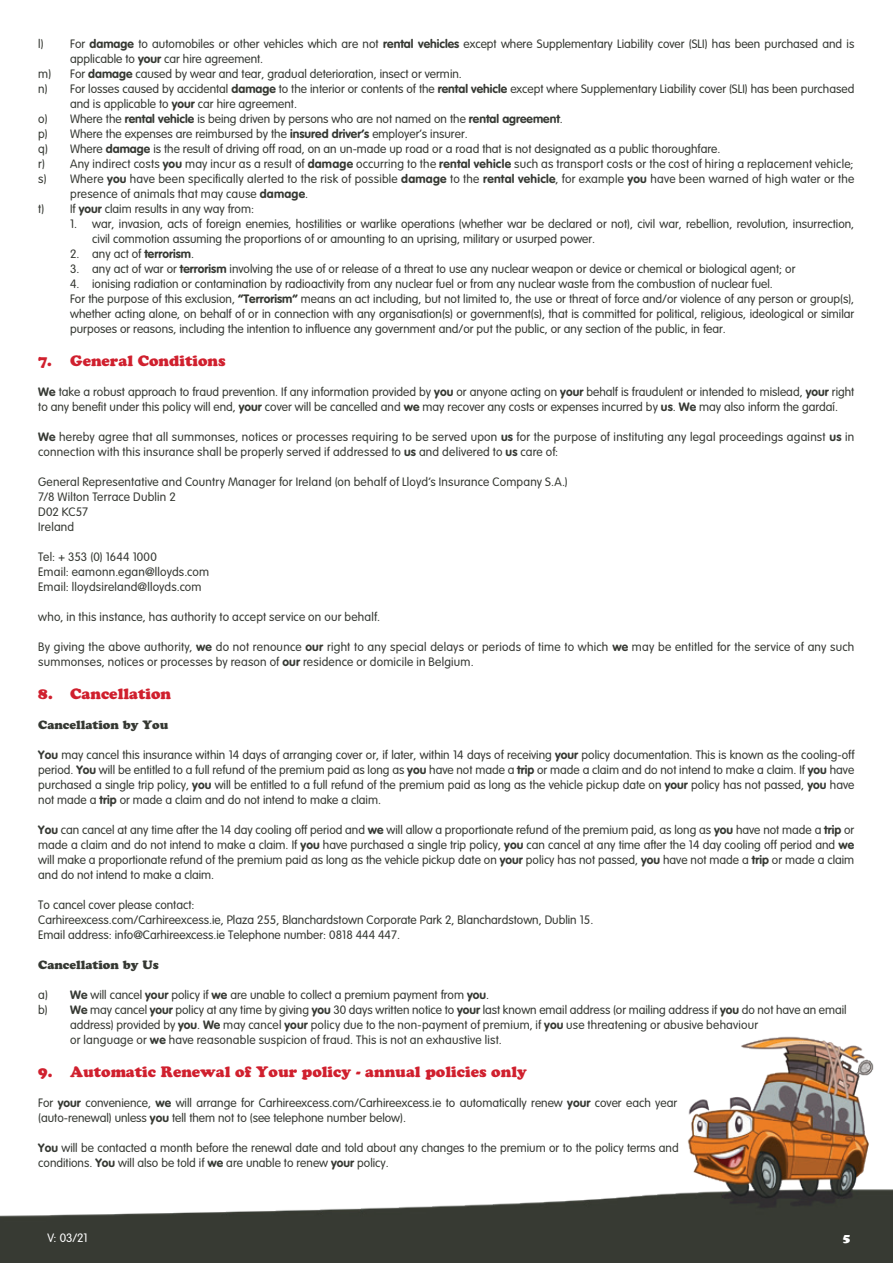
<style>
.page{position:relative;width:893px;height:1263px;background:#fff}
.page>*{position:absolute;margin:0;border:0;box-sizing:border-box;transform-origin:0 0}
.t1{font:15px "Cooper Black Std";color:#d0202e}
.t2{font:300 12px/15px "VAG Rounded Std";color:#363933}
.t3{font:300 12px/15px "VAG Rounded Std";letter-spacing:.02em;color:#363933}
.t4{font:12px "Cooper Black Std";color:#363933}
.t5{font:300 12px "VAG Rounded Std";color:#fff}
.t6{font:12px "Cooper Black Std";color:#fff}
.s1{font-weight:700}
</style>
<div class="page">
<img style="left:0;top:1036px;width:893px;height:227px">
<p class="t2" style="left:38px;top:36px;width:818px">l) For <span class="s1">damage</span> to automobiles or other vehicles which are not <span class="s1">rental vehicles</span> except where Supplementary Liability cover (SLI) has been purchased and is</p>
<p class="t2" style="left:70px;top:51px;width:195px">applicable to <span class="s1">your</span> car hire agreement.</p>
<p class="t2" style="left:38px;top:66px;width:425px">m) For <span class="s1">damage</span> caused by wear and tear, gradual deterioration, insect or vermin.</p>
<p class="t2" style="left:38px;top:81px;width:817px">n) For losses caused by accidental <span class="s1">damage</span> to the interior or contents of the <span class="s1">rental vehicle</span> except where Supplementary Liability cover (SLI) has been purchased</p>
<p class="t2" style="left:70px;top:96px;width:228px">and is applicable to <span class="s1">your</span> car hire agreement.</p>
<p class="t2" style="left:38px;top:111px;width:526px">o) Where the <span class="s1">rental vehicle</span> is being driven by persons who are not named on the <span class="s1">rental agreement</span>.</p>
<p class="t2" style="left:38px;top:126px;width:431px">p) Where the expenses are reimbursed by the <span class="s1">insured driver’s</span> employer’s insurer.</p>
<p class="t2" style="left:38px;top:141px;width:684px">q) Where <span class="s1">damage</span> is the result of driving off road, on an un-made up road or a road that is not designated as a public thoroughfare.</p>
<p class="t3" style="left:38px;top:156px;width:817px">r) Any indirect costs <span class="s1">you</span> may incur as a result of <span class="s1">damage</span> occurring to the <span class="s1">rental vehicle</span> such as transport costs or the cost of hiring a replacement vehicle;</p>
<p class="t3" style="left:38px;top:171px;width:817px">s) Where <span class="s1">you</span> have been specifically alerted to the risk of possible <span class="s1">damage</span> to the <span class="s1">rental vehicle</span>, for example <span class="s1">you</span> have been warned of high water or the</p>
<p class="t3" style="left:70px;top:186px;width:240px">presence of animals that may cause <span class="s1">damage</span>.</p>
<p class="t2" style="left:38px;top:201px;width:217px">t) If <span class="s1">your</span> claim results in any way from:</p>
<p class="t2" style="left:92px;top:216px;width:763px;text-indent:-22px">1. war, invasion, acts of foreign enemies, hostilities or warlike operations (whether war be declared or not), civil war, rebellion, revolution, insurrection, civil commotion assuming the proportions of or amounting to an uprising, military or usurped power.</p>
<p class="t2" style="left:70px;top:246px;width:125px">2. any act of <span class="s1">terrorism</span>.</p>
<p class="t2" style="left:70px;top:261px;width:727px">3. any act of war or <span class="s1">terrorism</span> involving the use of or release of a threat to use any nuclear weapon or device or chemical or biological agent; or</p>
<p class="t2" style="left:70px;top:276px;width:786px">4. ionising radiation or contamination by radioactivity from any nuclear fuel or from any nuclear waste from the combustion of nuclear fuel.<br>For the purpose of this exclusion, <span class="s1">“Terrorism”</span> means an act including, but not limited to, the use or threat of force and/or violence of any person or group(s), whether acting alone, on behalf of or in connection with any organisation(s) or government(s), that is committed for political, religious, ideological or similar purposes or reasons, including the intention to influence any government and/or put the public, or any section of the public, in fear.</p>
<p class="t1" style="left:38px;top:351px;width:189px">7. General Conditions</p>
<p class="t2" style="left:38px;top:384px;width:818px"><span class="s1">We</span> take a robust approach to fraud prevention. If any information provided by <span class="s1">you</span> or anyone acting on <span class="s1">your</span> behalf is fraudulent or intended to mislead, <span class="s1">your</span> right to any benefit under this policy will end, <span class="s1">your</span> cover will be cancelled and <span class="s1">we</span> may recover any costs or expenses incurred by <span class="s1">us</span>. <span class="s1">We</span> may also inform the gardaí.</p>
<p class="t3" style="left:38px;top:429px;width:818px"><span class="s1">We</span> hereby agree that all summonses, notices or processes requiring to be served upon <span class="s1">us</span> for the purpose of instituting any legal proceedings against <span class="s1">us</span> in connection with this insurance shall be properly served if addressed to <span class="s1">us</span> and delivered to <span class="s1">us</span> care of:</p>
<p class="t3" style="left:38px;top:474px;width:531px">General Representative and Country Manager for Ireland (on behalf of Lloyd’s Insurance Company S.A.)<br>7/8 Wilton Terrace Dublin 2<br>D02 KC57<br>Ireland</p>
<p class="t3" style="left:38px;top:549px;width:172px">Tel: + 353 (0) 1644 1000<br>Email: eamonn.egan@lloyds.com<br>Email: lloydsireland@lloyds.com</p>
<p class="t3" style="left:38px;top:609px;width:343px">who, in this instance, has authority to accept service on our behalf.</p>
<p class="t3" style="left:38px;top:639px;width:817px">By giving the above authority, <span class="s1">we</span> do not renounce <span class="s1">our</span> right to any special delays or periods of time to which <span class="s1">we</span> may be entitled for the service of any such summonses, notices or processes by reason of <span class="s1">our</span> residence or domicile in Belgium.</p>
<p class="t1" style="left:38px;top:684px;width:134px">8. Cancellation</p>
<p class="t4" style="left:38px;top:717px;width:132px">Cancellation by You</p>
<p class="t2" style="left:38px;top:747px;width:818px;text-align:justify"><span class="s1">You</span> may cancel this insurance within 14 days of arranging cover or, if later, within 14 days of receiving <span class="s1">your</span> policy documentation. This is known as the cooling-off period. <span class="s1">You</span> will be entitled to a full refund of the premium paid as long as <span class="s1">you</span> have not made a <span class="s1">trip</span> or made a claim and do not intend to make a claim. If <span class="s1">you</span> have purchased a single trip policy, <span class="s1">you</span> will be entitled to a full refund of the premium paid as long as the vehicle pickup date on <span class="s1">your</span> policy has not passed, <span class="s1">you</span> have not made a <span class="s1">trip</span> or made a claim and do not intend to make a claim.</p>
<p class="t2" style="left:38px;top:822px;width:818px;text-align:justify"><span class="s1">You</span> can cancel at any time after the 14 day cooling off period and <span class="s1">we</span> will allow a proportionate refund of the premium paid, as long as <span class="s1">you</span> have not made a <span class="s1">trip</span> or made a claim and do not intend to make a claim. If <span class="s1">you</span> have purchased a single trip policy, <span class="s1">you</span> can cancel at any time after the 14 day cooling off period and <span class="s1">we </span>will make a proportionate refund of the premium paid as long as the vehicle pickup date on <span class="s1">your</span> policy has not passed, <span class="s1">you</span> have not made a <span class="s1">trip</span> or made a claim and do not intend to make a claim.</p>
<p class="t2" style="left:38px;top:897px;width:557px">To cancel cover please contact:<br>Carhireexcess.com/Carhireexcess.ie, Plaza 255, Blanchardstown Corporate Park 2, Blanchardstown, Dublin 15.<br>Email address: info@Carhireexcess.ie Telephone number: 0818 444 447.</p>
<p class="t4" style="left:38px;top:957px;width:122px">Cancellation by Us</p>
<p class="t2" style="left:38px;top:987px;width:452px">a) <span class="s1">We</span> will cancel <span class="s1">your</span> policy if <span class="s1">we</span> are unable to collect a premium payment from <span class="s1">you</span>.</p>
<p class="t2" style="left:38px;top:1002px;width:810px">b) <span class="s1">We</span> may cancel <span class="s1">your</span> policy at any time by giving <span class="s1">you</span> 30 days written notice to <span class="s1">your</span> last known email address (or mailing address if <span class="s1">you</span> do not have an email</p>
<p class="t2" style="left:70px;top:1017px;width:690px">address) provided by <span class="s1">you</span>. <span class="s1">We</span> may cancel <span class="s1">your</span> policy due to the non-payment of premium, if <span class="s1">you</span> use threatening or abusive behaviour</p>
<p class="t3" style="left:70px;top:1032px;width:433px">or language or <span class="s1">we</span> have reasonable suspicion of fraud. This is not an exhaustive list.</p>
<p class="t1" style="left:38px;top:1062px;width:490px">9. Automatic Renewal of Your policy - annual policies only</p>
<p class="t2" style="left:38px;top:1095px;width:640px">For <span class="s1">your</span> convenience, <span class="s1">we</span> will arrange for Carhireexcess.com/Carhireexcess.ie to automatically renew <span class="s1">your</span> cover each year (auto-renewal) unless <span class="s1">you</span> tell them not to (see telephone number below).</p>
<p class="t2" style="left:38px;top:1140px;width:642px"><span class="s1">You</span> will be contacted a month before the renewal date and told about any changes to the premium or to the policy terms and conditions. <span class="s1">You</span> will also be told if <span class="s1">we</span> are unable to renew <span class="s1">your</span> policy.</p>
<p class="t5" style="left:47px;top:1231px;width:42px">V: 03/21</p>
<p class="t6" style="left:843px;top:1230px;width:9px">5</p>
</div>
